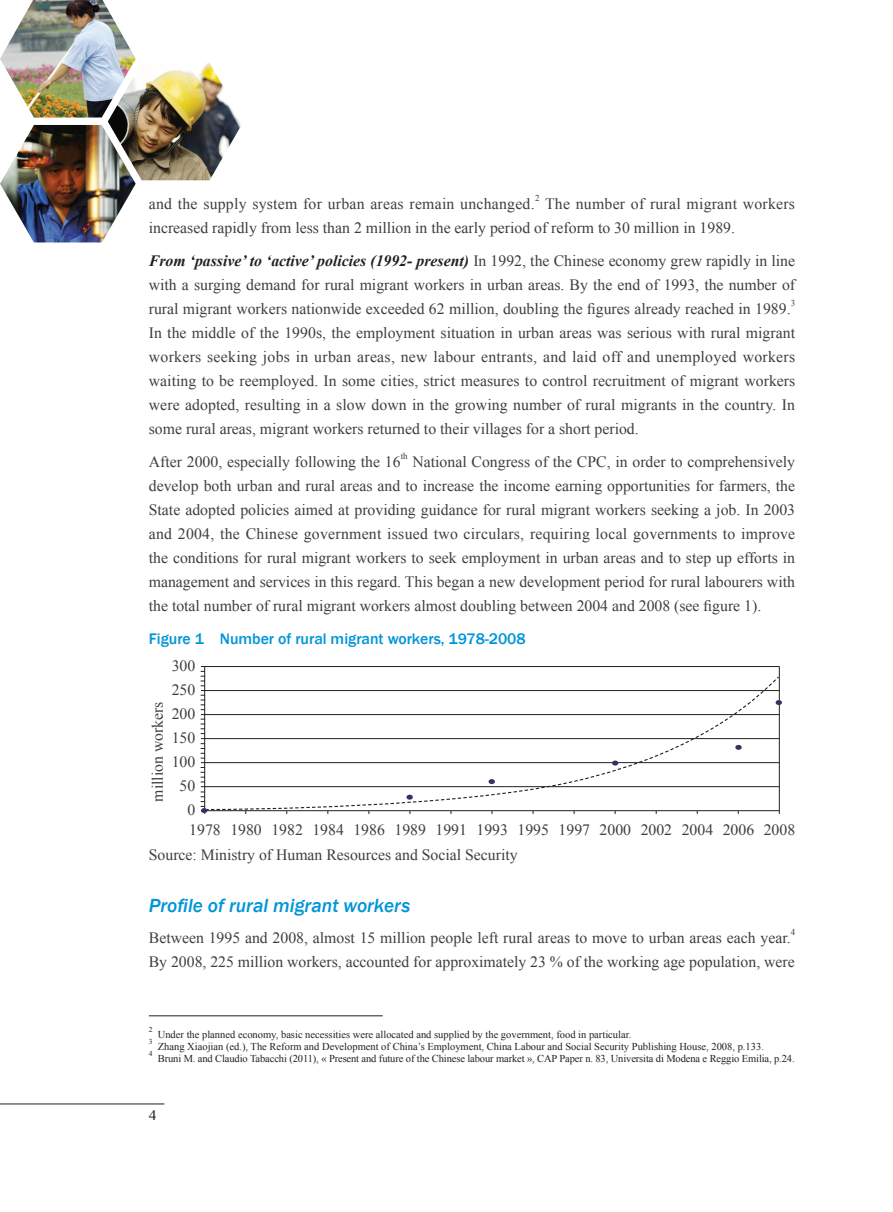
<style>
.page{position:relative;width:893px;height:1212px;background:#fff}
.page>*{position:absolute;margin:0;border:0;box-sizing:border-box;transform-origin:0 0}
.t1{font:italic 500 19.5px "Franklin Gothic";color:#0095d9}
.t2{font:15.75px/24px "Times New Roman";color:#3e3e3f;text-align:justify}
.t3{font:500 15.75px "Franklin Gothic";color:#0095d9}
.t4{font:14.25px "Times New Roman";color:#231f20;scale:1.1 1}
.t5{font:10.5px "Times New Roman";color:#231f20}
.t6{font:9px "Times New Roman";color:#3e3e3f}
.t7{font:7.5px "Times New Roman";color:#231f20}
.s1{font-weight:700;font-style:italic;color:#231f20}
</style>
<div class="page">
<img style="left:108px;top:63px;width:133px;height:117px">
<img style="left:0;top:125px;width:136px;height:117px">
<img style="left:0;top:0;width:136px;height:118px">
<hr style="left:0;top:1104px;width:164px;height:1px;background:#231f20">
<hr style="left:201px;top:666px;width:578px;height:1px;background:#231f20">
<hr style="left:204px;top:666px;width:1px;height:148px;background:#231f20">
<hr style="left:779px;top:666px;width:1px;height:148px;background:#231f20">
<svg style="left:201px;top:671px;width:581px;height:143px"></svg>
<svg style="left:206px;top:675px;width:574px;height:136px"></svg>
<hr style="left:149px;top:1015px;width:234px;height:1px;background:#231f20">
<p class="t6" style="left:535px;top:192px;width:6px">2</p>
<p class="t2" style="left:149px;top:192px;width:648px;text-indent:396px">The number of rural migrant workers increased rapidly from less than 2 million in the early period of reform to 30 million in 1989.</p>
<p class="t2" style="left:149px;top:249px;width:648px"><span class="s1">From ‘passive’ to ‘active’ policies (1992- present)</span> In 1992, the Chinese economy grew rapidly in line with a surging demand for rural migrant workers in urban areas. By the end of 1993, the number of rural migrant workers nationwide exceeded 62 million, doubling the figures already reached in 1989.</p>
<p class="t2" style="left:149px;top:192px;width:387px">and the supply system for urban areas remain unchanged.</p>
<p class="t6" style="left:791px;top:297px;width:6px">3</p>
<p class="t2" style="left:149px;top:321px;width:648px">In the middle of the 1990s, the employment situation in urban areas was serious with rural migrant workers seeking jobs in urban areas, new labour entrants, and laid off and unemployed workers waiting to be reemployed. In some cities, strict measures to control recruitment of migrant workers were adopted, resulting in a slow down in the growing number of rural migrants in the country. In some rural areas, migrant workers returned to their villages for a short period.</p>
<p class="t2" style="left:149px;top:450px;width:253px">After 2000, especially following the 16</p>
<p class="t6" style="left:401px;top:450px;width:9px">th</p>
<p class="t2" style="left:149px;top:450px;width:648px;text-indent:264px">National Congress of the CPC, in order to comprehensively develop both urban and rural areas and to increase the income earning opportunities for farmers, the State adopted policies aimed at providing guidance for rural migrant workers seeking a job. In 2003 and 2004, the Chinese government issued two circulars, requiring local governments to improve the conditions for rural migrant workers to seek employment in urban areas and to step up efforts in management and services in this regard. This began a new development period for rural labourers with the total number of rural migrant workers almost doubling between 2004 and 2008 (see figure 1).</p>
<p class="t3" style="left:149px;top:629px;width:378px">Figure 1 Number of rural migrant workers, 1978-2008</p>
<p class="t2" style="left:145px;top:802px;width:102px;rotate:-90deg">million workers</p>
<p class="t2" style="left:172px;top:654px;width:25px;text-align:right">300<br>250<br>200<br>150<br>100<br>50<br>0</p>
<p class="t2" style="left:189px;top:817px;width:607px">1978 1980 1982 1984 1986 1989 1991 1993 1995 1997 2000 2002 2004 2006 2008</p>
<p class="t2" style="left:149px;top:843px;width:370px">Source: Ministry of Human Resources and Social Security</p>
<p class="t1" style="left:149px;top:893px;width:263px">Profile of rural migrant workers</p>
<p class="t2" style="left:149px;top:925px;width:643px">Between 1995 and 2008, almost 15 million people left rural areas to move to urban areas each year.</p>
<p class="t6" style="left:791px;top:926px;width:6px">4</p>
<p class="t2" style="left:149px;top:949px;width:647px">By 2008, 225 million workers, accounted for approximately 23 % of the working age population, were</p>
<p class="t7" style="left:149px;top:1024px;width:5px">2</p>
<p class="t5" style="left:158px;top:1027px;width:475px">Under the planned economy, basic necessities were allocated and supplied by the government, food in particular.</p>
<p class="t7" style="left:149px;top:1036px;width:5px">3</p>
<p class="t5" style="left:158px;top:1039px;width:608px">Zhang Xiaojian (ed.), The Reform and Development of China’s Employment, China Labour and Social Security Publishing House, 2008, p.133.</p>
<p class="t7" style="left:149px;top:1048px;width:5px">4</p>
<p class="t5" style="left:158px;top:1051px;width:638px">Bruni M. and Claudio Tabacchi (2011), « Present and future of the Chinese labour market », CAP Paper n. 83, Universita di Modena e Reggio Emilia, p.24.</p>
<p class="t4" style="left:149px;top:1105px;width:9px">4</p>
</div>
